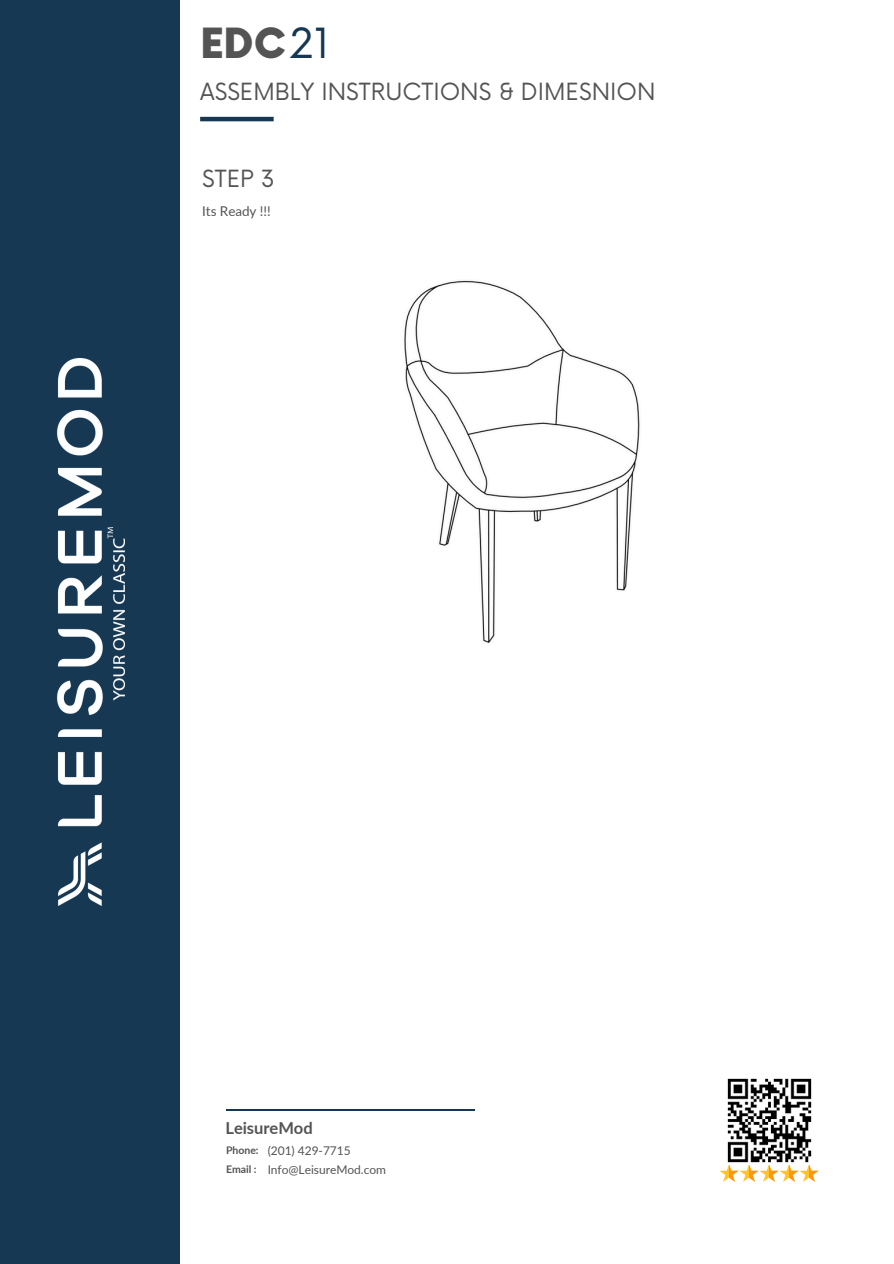
<style>
.page{position:relative;width:894px;height:1264px;background:#fff}
.page>*{position:absolute;margin:0;border:0;box-sizing:border-box;transform-origin:0 0}
.t1{font:900 40.5px "Now";color:#545454}
.t2{font:23.1px "Now";color:#545454}
.t3{font:700 16.5px "Lato";color:#545454}
.t4{font:13.5px "Lato";letter-spacing:-.005em;color:#545454}
.t5{font:12px "Lato";letter-spacing:-.005em;color:#545454}
.t6{font:700 10.5px "Lato";color:#545454}
.s1{font-weight:400;color:#163853}
</style>
<div class="page">
<div style="left:0;top:0;width:180px;height:1263px;background:#163853"></div>
<hr style="left:200px;top:117px;width:73px;height:4px;background:#163853">
<hr style="left:226px;top:1109px;width:248px;height:1px;background:#163853">
<img style="left:57px;top:358px;width:68px;height:547px">
<svg style="left:719px;top:1165px;width:99px;height:16px"></svg>
<img style="left:727px;top:1078px;width:85px;height:85px">
<img style="left:404px;top:280px;width:236px;height:363px">
<p class="t1" style="left:200px;top:21px;width:131px">EDC<span class="s1">21</span></p>
<h2 class="t2" style="left:200px;top:79px;width:457px">ASSEMBLY INSTRUCTIONS &amp; DIMESNION</h2>
<p class="t2" style="left:202px;top:165px;width:74px">STEP 3</p>
<h5 class="t4" style="left:202px;top:203px;width:70px">Its Ready !!!</h5>
<p class="t3" style="left:225px;top:1117px;width:89px">LeisureMod</p>
<h3 class="t6" style="left:226px;top:1143px;width:34px">Phone:</h3>
<h5 class="t6" style="left:226px;top:1162px;width:32px">Email :</h5>
<h2 class="t5" style="left:267px;top:1142px;width:85px">(201) 429-7715</h2>
<p class="t5" style="left:267px;top:1161px;width:120px">Info@LeisureMod.com</p>
</div>
